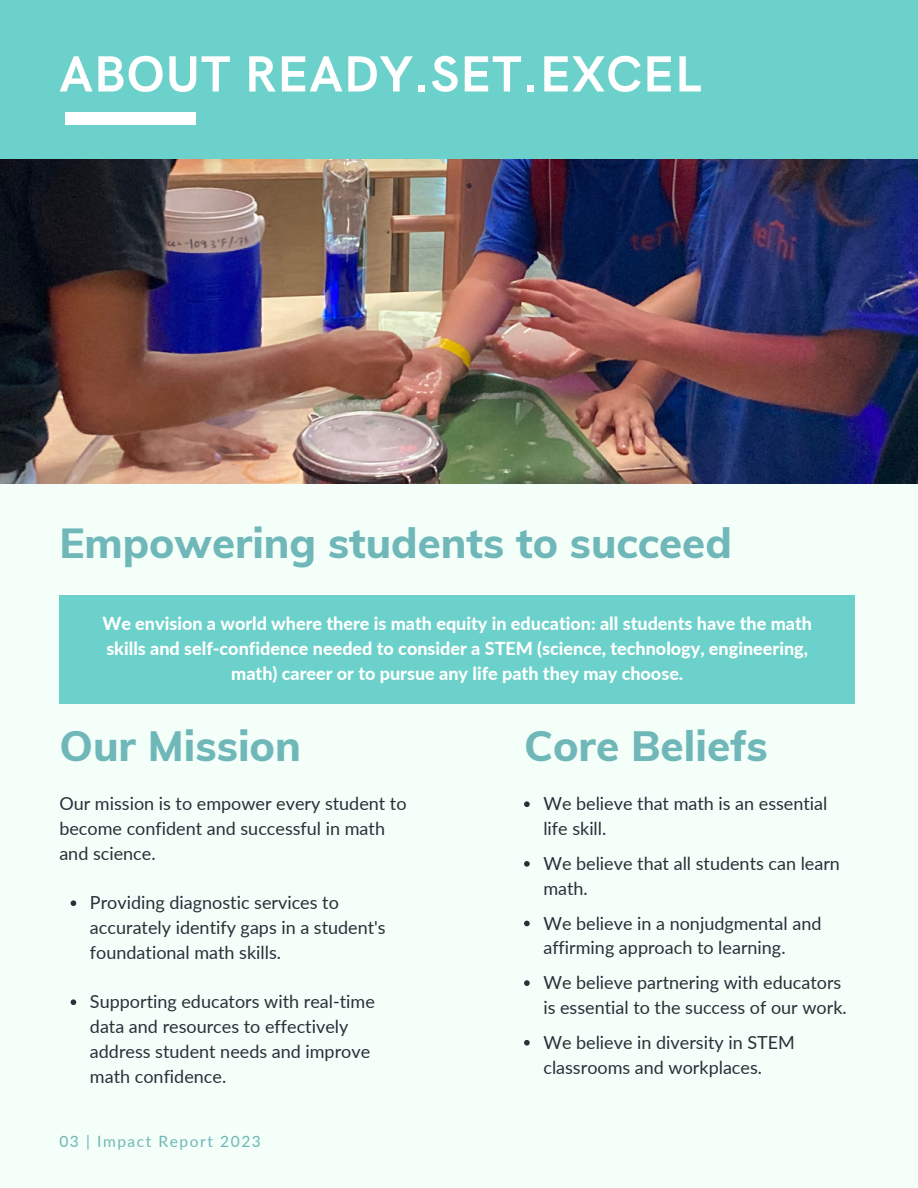
<style>
.page{position:relative;width:918px;height:1188px;background:#f3fff8}
.page>*{position:absolute;margin:0;border:0;box-sizing:border-box;transform-origin:0 0}
.t1{font:700 51px "HK Grotesk";letter-spacing:.02em;color:#fff}
.t2{font:800 42.3px "Muli";color:#6fb7b8}
.t3{font:800 42px "Muli";color:#6fb7b8}
.t4{font:18px/24.8px "Lato";color:#293039}
.t5{font:800 18px/24.8px "Lato";color:#fffffe;text-align:center}
.t6{font:15.6px "Lato";letter-spacing:.095em;color:#6fb7b8}
</style>
<div class="page">
<div style="left:0;top:0;width:918px;height:159px;background:#6cd1cb"></div>
<div style="left:66px;top:112px;width:130px;height:12px;background:#fff"></div>
<div style="left:59px;top:595px;width:796px;height:109px;background:#6cd1cb"></div>
<svg style="left:71px;top:900px;width:5px;height:6px"></svg>
<svg style="left:71px;top:999px;width:5px;height:6px"></svg>
<svg style="left:524px;top:801px;width:6px;height:6px"></svg>
<svg style="left:524px;top:861px;width:6px;height:6px"></svg>
<svg style="left:524px;top:921px;width:6px;height:5px"></svg>
<svg style="left:524px;top:980px;width:6px;height:6px"></svg>
<svg style="left:524px;top:1040px;width:6px;height:6px"></svg>
<img style="left:0;top:159px;width:918px;height:324px">
<h1 class="t1" style="left:59px;top:46px;width:644px">ABOUT READY.SET.EXCEL</h1>
<h3 class="t3" style="left:59px;top:516px;width:674px">Empowering students to succeed</h3>
<h2 class="t5" style="left:102px;top:611px;width:711px">We envision a world where there is math equity in education: all students have the math skills and self-confidence needed to consider a STEM (science, technology, engineering, math) career or to pursue any life path they may choose.</h2>
<h4 class="t2" style="left:59px;top:718px;width:243px">Our Mission</h4>
<h2 class="t4" style="left:59px;top:791px;width:349px">Our mission is to empower every student to become confident and successful in math and science.</h2>
<h2 class="t4" style="left:90px;top:890px;width:297px">Providing diagnostic services to accurately identify gaps in a student's foundational math skills.</h2>
<h4 class="t4" style="left:90px;top:989px;width:286px">Supporting educators with real-time data and resources to effectively address student needs and improve math confidence.</h4>
<h4 class="t6" style="left:59px;top:1132px;width:203px">03 | Impact Report 2023</h4>
<p class="t2" style="left:524px;top:718px;width:245px">Core Beliefs</p>
<h4 class="t4" style="left:543px;top:791px;width:286px">We believe that math is an essential life skill.</h4>
<h4 class="t4" style="left:543px;top:851px;width:298px">We believe that all students can learn math.</h4>
<h4 class="t4" style="left:543px;top:910px;width:280px">We believe in a nonjudgmental and affirming approach to learning.</h4>
<h4 class="t4" style="left:543px;top:970px;width:305px">We believe partnering with educators is essential to the success of our work.</h4>
<h4 class="t4" style="left:543px;top:1030px;width:253px">We believe in diversity in STEM classrooms and workplaces.</h4>
</div>
